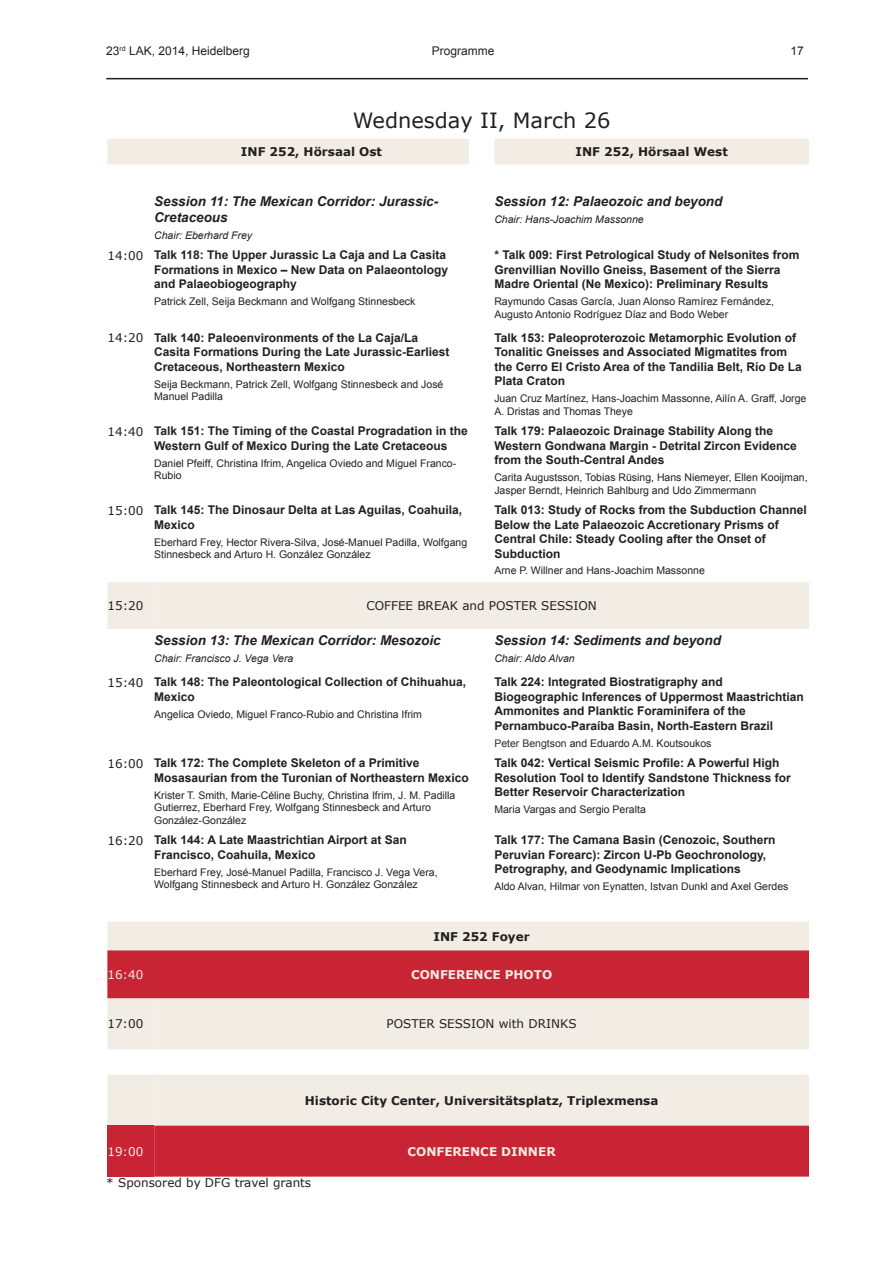
<style>
.page{position:relative;width:893px;height:1263px;background:#fff}
.page>*{position:absolute;margin:0;border:0;box-sizing:border-box;transform-origin:0 0}
.t1{font:21px "Verdana";color:#231f20}
.t2{font:italic 700 13.5px/16.2px "Arial";color:#231f20}
.t3{font:700 12px/14.4px "Arial";color:#231f20}
.t4{font:700 12px "Verdana";color:#231f20}
.t5{font:12px "Verdana";color:#231f20}
.t6{font:12px "Arial";color:#231f20}
.t7{font:700 12px "Verdana";color:#f1ece4}
.t8{font:12px "Verdana";color:#f1ece4}
.t9{font:10.5px/12.6px "Arial";color:#231f20}
.t10{font:italic 10.5px "Arial";color:#231f20}
.s1{font-family:"Verdana";font-weight:400}
.s2{color:#2c2d2c}
</style>
<div class="page">
<hr style="left:106px;top:78px;width:702px;height:1px;background:#231f20">
<div style="left:107px;top:139px;width:702px;height:25px;background:#f1ece4"></div>
<svg style="left:107px;top:582px;width:702px;height:368px"></svg>
<svg style="left:107px;top:950px;width:702px;height:226px;background:#e19a9d"></svg>
<div style="left:107px;top:1125px;width:47px;height:51px;background:#c82434"></div>
<p class="t6" style="left:106px;top:42px;width:145px">23<sup>rd</sup> LAK, 2014, Heidelberg</p>
<p class="t6" style="left:432px;top:42px;width:64px">Programme</p>
<p class="t6" style="left:790px;top:42px;width:15px">17</p>
<p class="t1" style="left:353px;top:106px;width:259px">Wednesday II, March 26</p>
<p class="t4" style="left:241px;top:143px;width:143px">INF 252, Hörsaal Ost</p>
<p class="t4" style="left:575px;top:143px;width:154px">INF 252, Hörsaal West</p>
<p class="t2" style="left:154px;top:193px;width:286px">Session 11: The Mexican Corridor: Jurassic-<br>Cretaceous</p>
<p class="t10" style="left:154px;top:228px;width:100px">Chair: Eberhard Frey</p>
<p class="t2" style="left:494px;top:193px;width:230px">Session 12: Palaeozoic and beyond</p>
<p class="t10" style="left:494px;top:212px;width:151px">Chair: Hans-Joachim Massonne</p>
<p class="t3" style="left:154px;top:248px;width:296px;text-indent:-47px"><span class="s1">14:00</span> Talk 118: The Upper Jurassic La Caja and La Casita<br>Formations in Mexico – New Data on Palaeontology and Palaeobiogeography</p>
<p class="t9" style="left:154px;top:295px;width:263px">Patrick Zell, Seija Beckmann and Wolfgang Stinnesbeck</p>
<p class="t3" style="left:154px;top:331px;width:297px;text-indent:-47px"><span class="s1">14:20</span> Talk 140: Paleoenvironments of the La Caja/La<br>Casita Formations During the Late Jurassic-Earliest<br>Cretaceous, Northeastern Mexico</p>
<p class="t9" style="left:154px;top:378px;width:291px">Seija Beckmann, Patrick Zell, Wolfgang Stinnesbeck and José<br>Manuel Padilla</p>
<p class="t3" style="left:154px;top:424px;width:315px;text-indent:-47px"><span class="s1">14:40</span> Talk 151: The Timing of the Coastal Progradation in the<br>Western Gulf of Mexico During the Late Cretaceous</p>
<p class="t9" style="left:154px;top:457px;width:304px">Daniel Pfeiff, Christina Ifrim, Angelica Oviedo and Miguel Franco-<br>Rubio</p>
<p class="t3" style="left:154px;top:503px;width:310px;text-indent:-47px"><span class="s1">15:00</span> Talk 145: The Dinosaur Delta at Las Aguilas, Coahuila,<br>Mexico</p>
<p class="t9" style="left:154px;top:536px;width:314px">Eberhard Frey, Hector Rivera-Silva, José-Manuel Padilla, Wolfgang<br>Stinnesbeck and Arturo H. González González</p>
<p class="t3" style="left:494px;top:248px;width:307px">* Talk 009: First Petrological Study of Nelsonites from<br>Grenvillian Novillo Gneiss, Basement of the Sierra<br>Madre Oriental (Ne Mexico): Preliminary Results</p>
<p class="t9" style="left:494px;top:295px;width:281px">Raymundo Casas García, Juan Alonso Ramírez Fernández,<br>Augusto Antonio Rodríguez Díaz and Bodo Weber</p>
<p class="t3" style="left:494px;top:331px;width:309px">Talk 153: Paleoproterozoic Metamorphic Evolution of Tonalitic Gneisses and Associated Migmatites from the Cerro El Cristo Area of the Tandilia Belt, Río De La Plata Craton</p>
<p class="t9" style="left:494px;top:392px;width:314px">Juan Cruz Martínez, Hans-Joachim Massonne, Ailín A. Graff, Jorge<br>A. Dristas and Thomas Theye</p>
<p class="t3" style="left:494px;top:424px;width:304px">Talk 179: Palaeozoic Drainage Stability Along the<br>Western Gondwana Margin - Detrital Zircon Evidence from the South-Central Andes</p>
<p class="t9" style="left:494px;top:471px;width:315px">Carita Augustsson, Tobias Rüsing, Hans Niemeyer, Ellen Kooijman,<br>Jasper Berndt, Heinrich Bahlburg and Udo Zimmermann</p>
<p class="t3" style="left:494px;top:503px;width:314px">Talk 013: Study of Rocks from the Subduction Channel Below the Late Palaeozoic Accretionary Prisms of Central Chile: Steady Cooling after the Onset of Subduction</p>
<p class="t9" style="left:494px;top:565px;width:212px">Arne P. Willner and Hans-Joachim Massonne</p>
<p class="t5" style="left:107px;top:597px;width:37px">15:20</p>
<p class="t5" style="left:366px;top:597px;width:232px">COFFEE BREAK and POSTER SESSION</p>
<p class="t2" style="left:154px;top:632px;width:288px">Session 13: The Mexican Corridor: Mesozoic</p>
<p class="t10" style="left:154px;top:651px;width:141px">Chair: Francisco J. Vega Vera</p>
<p class="t2" style="left:494px;top:632px;width:228px">Session 14: Sediments and beyond</p>
<p class="t10" style="left:494px;top:651px;width:82px">Chair: Aldo Alvan</p>
<p class="t3" style="left:154px;top:675px;width:313px;text-indent:-47px"><span class="s1">15:40</span> Talk 148: The Paleontological Collection of Chihuahua,<br>Mexico</p>
<p class="t9" style="left:154px;top:708px;width:269px">Angelica Oviedo, Miguel Franco-Rubio and Christina Ifrim</p>
<p class="t3" style="left:154px;top:756px;width:316px;text-indent:-47px"><span class="s1">16:00</span> Talk 172: The Complete Skeleton of a Primitive<br>Mosasaurian from the Turonian of Northeastern Mexico</p>
<p class="t9" style="left:154px;top:789px;width:303px">Krister T. Smith, Marie-Céline Buchy, Christina Ifrim, J. M. Padilla<br>Gutierrez, Eberhard Frey, Wolfgang Stinnesbeck and Arturo<br>González-González</p>
<p class="t3" style="left:494px;top:675px;width:311px">Talk 224: Integrated Biostratigraphy and Biogeographic Inferences of Uppermost Maastrichtian Ammonites and Planktic Foraminifera of the Pernambuco-Paraíba Basin, North-Eastern Brazil</p>
<p class="t9" style="left:494px;top:737px;width:219px"><span class="s2">Peter Bengtson</span> and Eduardo A.M. Koutsoukos</p>
<p class="t3" style="left:494px;top:756px;width:298px">Talk 042: Vertical Seismic Profile: A Powerful High<br>Resolution Tool to Identify Sandstone Thickness for<br>Better Reservoir Characterization</p>
<p class="t9" style="left:494px;top:803px;width:153px">Maria Vargas and Sergio Peralta</p>
<p class="t3" style="left:154px;top:833px;width:254px;text-indent:-47px"><span class="s1">16:20</span> Talk 144: A Late Maastrichtian Airport at San<br>Francisco, Coahuila, Mexico</p>
<p class="t9" style="left:154px;top:866px;width:285px">Eberhard Frey, José-Manuel Padilla, Francisco J. Vega Vera,<br>Wolfgang Stinnesbeck and Arturo H. González González</p>
<p class="t3" style="left:494px;top:833px;width:283px">Talk 177: The Camana Basin (Cenozoic, Southern<br>Peruvian Forearc): Zircon U-Pb Geochronology,<br>Petrography, and Geodynamic Implications</p>
<p class="t9" style="left:494px;top:880px;width:296px">Aldo Alvan, Hilmar von Eynatten, Istvan Dunkl and Axel Gerdes</p>
<p class="t4" style="left:434px;top:928px;width:98px">INF 252 Foyer</p>
<p class="t8" style="left:107px;top:966px;width:37px">16:40</p>
<p class="t7" style="left:411px;top:966px;width:143px">CONFERENCE PHOTO</p>
<p class="t5" style="left:107px;top:1016px;width:37px">17:00</p>
<p class="t5" style="left:387px;top:1016px;width:191px">POSTER SESSION with DRINKS</p>
<p class="t4" style="left:305px;top:1092px;width:355px">Historic City Center, Universitätsplatz, Triplexmensa</p>
<p class="t8" style="left:107px;top:1143px;width:37px">19:00</p>
<p class="t7" style="left:407px;top:1143px;width:150px">CONFERENCE DINNER</p>
<p class="t5" style="left:106px;top:1174px;width:206px">* Sponsored by DFG travel grants</p>
</div>
